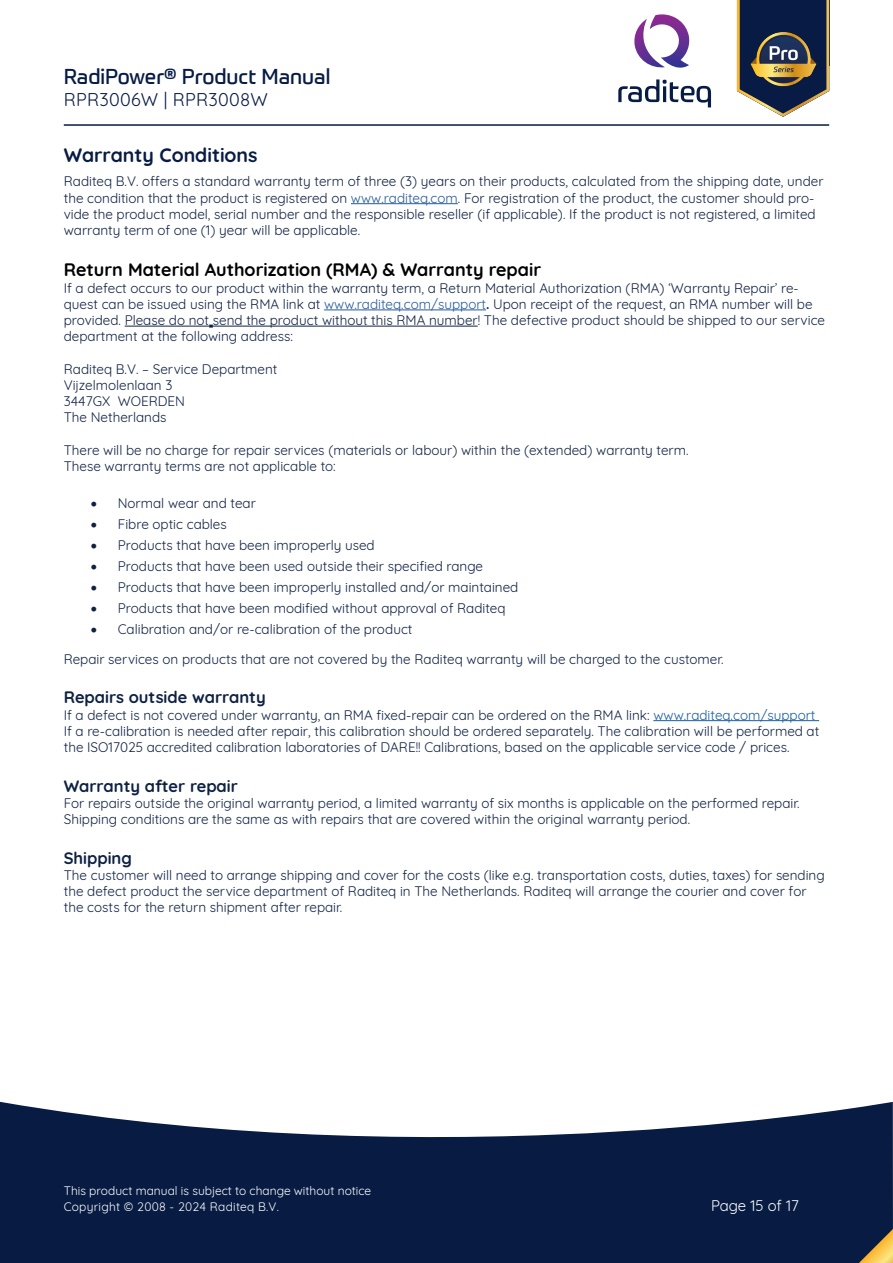
<style>
.page{position:relative;width:893px;height:1263px;background:#fff}
.page>*{position:absolute;margin:0;border:0;box-sizing:border-box;transform-origin:0 0}
.t1{font:21px "Prometo";color:#071b44}
.t2{font:700 19.5px "Quicksand";color:#071b44}
.t3{font:700 18px "Quicksand";color:#000}
.t4{font:18px "Quicksand";letter-spacing:.015em;color:#071b44}
.t5{font:700 16.5px "Quicksand";color:#0e2143}
.t6{font:15px "Quicksand";color:#fff}
.t7{font:13.5px/16.2px "Quicksand";color:#0e2143}
.t8{font:12px/16.2px "Quicksand";color:#fff}
.s1{color:#265a9b}
.s2{font-weight:700}
.s3{color:#175d9e}
</style>
<div class="page">
<svg style="left:1px;top:1102px;width:892px;height:161px;background:#2b3c5e"></svg>
<hr style="left:64px;top:124px;width:765px;height:2px;background:#071b44">
<svg style="left:844px;top:1214px;width:49px;height:49px;background:#424546"></svg>
<svg style="left:758px;top:0;width:71px;height:117px"></svg>
<img style="left:736px;top:0;width:90px;height:103px">
<svg style="left:618px;top:14px;width:93px;height:93px"></svg>
<svg style="left:0;top:1102px;width:1px;height:161px"></svg>
<hr style="left:351px;top:203px;width:107px;height:1px;background:#265a9b">
<hr style="left:324px;top:310px;width:162px;height:1px;background:#265a9b">
<hr style="left:125px;top:326px;width:84px;height:1px;background:#0e2143">
<svg style="left:209px;top:325px;width:4px;height:3px"></svg>
<hr style="left:213px;top:326px;width:265px;height:1px;background:#0e2143">
<hr style="left:653px;top:720px;width:166px;height:1px;background:#175d9e">
<h1 class="t1" style="left:64px;top:64px;width:268px">RadiPower® Product Manual</h1>
<h3 class="t4" style="left:64px;top:85px;width:206px">RPR3006W | RPR3008W</h3>
<h1 class="t2" style="left:64px;top:139px;width:195px">Warranty Conditions</h1>
<p class="t7" style="left:64px;top:172px;width:761px">Raditeq B.V. offers a standard warranty term of three (3) years on their products, calculated from the shipping date, under the condition that the product is registered on <span class="s1">www.raditeq.com</span>. For registration of the product, the customer should pro&shy;vide the product model, serial number and the responsible reseller (if applicable). If the product is not registered, a limited warranty term of one (1) year will be applicable.</p>
<p class="t3" style="left:64px;top:255px;width:479px">Return Material Authorization (RMA) &amp; Warranty repair</p>
<p class="t7" style="left:64px;top:278px;width:763px">If a defect occurs to our product within the warranty term, a Return Material Authorization (RMA) ‘Warranty Repair’ re&shy;quest can be issued using the RMA link at <span class="s1">www.raditeq.com/support</span><span class="s2">.</span> Upon receipt of the request, an RMA number will be provided. Please do not send the product without this RMA number! The defective product should be shipped to our service department at the following address:</p>
<p class="t7" style="left:64px;top:359px;width:215px">Raditeq B.V. – Service Department</p>
<p class="t7" style="left:64px;top:376px;width:110px">Vijzelmolenlaan 3</p>
<p class="t7" style="left:64px;top:392px;width:123px">3447GX WOERDEN</p>
<p class="t7" style="left:64px;top:408px;width:104px">The Netherlands</p>
<p class="t7" style="left:64px;top:440px;width:626px">There will be no charge for repair services (materials or labour) within the (extended) warranty term.</p>
<p class="t7" style="left:64px;top:457px;width:273px">These warranty terms are not applicable to:</p>
<p class="t7" style="left:91px;top:494px;width:167px">• Normal wear and tear</p>
<p class="t7" style="left:91px;top:515px;width:137px">• Fibre optic cables</p>
<p class="t7" style="left:91px;top:536px;width:285px">• Products that have been improperly used</p>
<p class="t7" style="left:91px;top:557px;width:394px">• Products that have been used outside their specified range</p>
<p class="t7" style="left:91px;top:578px;width:429px">• Products that have been improperly installed and/or maintained</p>
<p class="t7" style="left:91px;top:599px;width:416px">• Products that have been modified without approval of Raditeq</p>
<p class="t7" style="left:91px;top:620px;width:323px">• Calibration and/or re-calibration of the product</p>
<p class="t7" style="left:64px;top:649px;width:661px">Repair services on products that are not covered by the Raditeq warranty will be charged to the customer.</p>
<p class="t5" style="left:64px;top:684px;width:203px">Repairs outside warranty</p>
<p class="t7" style="left:64px;top:705px;width:757px">If a defect is not covered under warranty, an RMA fixed-repair can be ordered on the RMA link: <span class="s3">www.raditeq.com/support<br></span>If a re-calibration is needed after repair, this calibration should be ordered separately. The calibration will be performed at the ISO17025 accredited calibration laboratories of DARE!! Calibrations, based on the applicable service code / prices.</p>
<p class="t5" style="left:64px;top:772px;width:176px">Warranty after repair</p>
<p class="t7" style="left:64px;top:793px;width:737px">For repairs outside the original warranty period, a limited warranty of six months is applicable on the performed repair.<br>Shipping conditions are the same as with repairs that are covered within the original warranty period.</p>
<p class="t5" style="left:64px;top:844px;width:70px">Shipping</p>
<p class="t7" style="left:64px;top:865px;width:762px">The customer will need to arrange shipping and cover for the costs (like e.g. transportation costs, duties, taxes) for sending the defect product the service department of Raditeq in The Netherlands. Raditeq will arrange the courier and cover for the costs for the return shipment after repair.</p>
<p class="t8" style="left:64px;top:1181px;width:309px">This product manual is subject to change without notice<br>Copyright © 2008 - 2024 Raditeq B.V.</p>
<p class="t6" style="left:711px;top:1193px;width:89px">Page 15 of 17</p>
</div>
